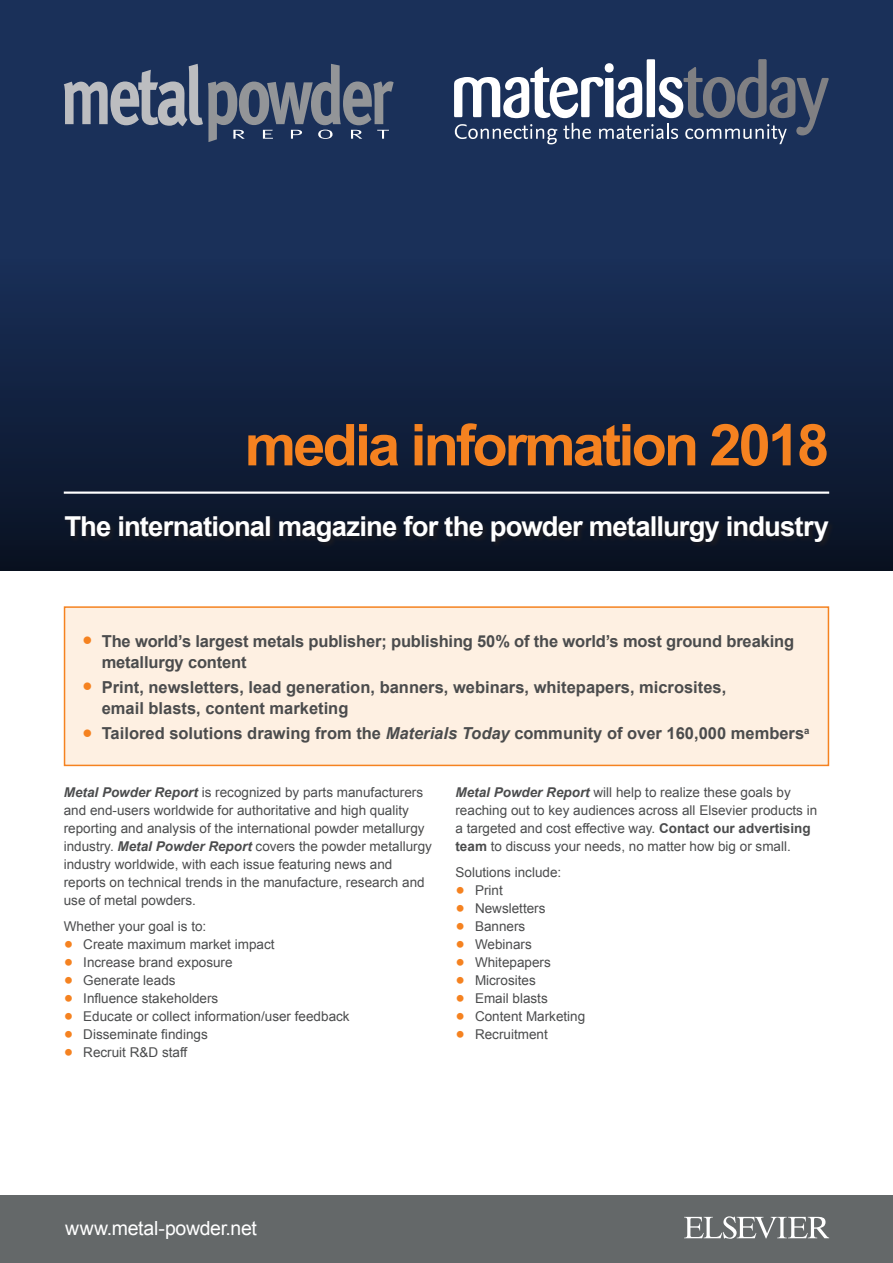
<style>
.page{position:relative;width:893px;height:1263px;background:#fff}
.page>*{position:absolute;margin:0;border:0;box-sizing:border-box;transform-origin:0 0}
.t1{font:700 57.75px "Arial";letter-spacing:-.05em;color:#f58220}
.t2{font:700 27.45px "Arial";letter-spacing:-.03em;color:#fff}
.t3{font:19.5px "Arial";letter-spacing:-.015em;color:#fff}
.t4{font:700 16.5px/21px "Arial";color:#4b4c4d}
.t5{font:13.5px/18px "Arial";color:#4b4c4d}
.s1{font-weight:400;font-size:30px;color:#f58220}
.s2{font-style:italic}
.s3{font-weight:700;font-style:italic}
.s4{font-size:27px;color:#f58220}
.s5{font-weight:700}
</style>
<div class="page">
<div style="left:0;top:0;width:893px;height:570px;background:#1a3059"></div>
<div style="left:0;top:258px;width:893px;height:312px;background:linear-gradient(to bottom,#192f58,#091222)"></div>
<div style="left:0;top:1196px;width:893px;height:67px;background:#646869"></div>
<hr style="left:64px;top:491px;width:765px;height:3px;background:#fff">
<div style="left:64px;top:515px;width:771px;height:33px;background:#0e1725"></div>
<div style="left:65px;top:607px;width:763px;height:158px;background:#fef0e2"></div>
<div style="left:64px;top:606px;width:765px;height:160px;border:2px solid #f58220"></div>
<svg style="left:454px;top:59px;width:375px;height:85px"></svg>
<svg style="left:684px;top:1216px;width:145px;height:23px"></svg>
<svg style="left:64px;top:64px;width:330px;height:78px"></svg>
<h1 class="t1" style="left:245px;top:407px;width:586px">media information 2018</h1>
<h2 class="t2" style="left:64px;top:509px;width:766px">The international magazine for the powder metallurgy industry</h2>
<p class="t4" style="left:102px;top:631px;width:694px;text-indent:-20px"><span class="s1">•</span> The world’s largest metals publisher; publishing 50% of the world’s most ground breaking metallurgy content</p>
<p class="t4" style="left:102px;top:677px;width:626px;text-indent:-20px"><span class="s1">•</span> Print, newsletters, lead generation, banners, webinars, whitepapers, microsites, email blasts, content marketing</p>
<p class="t4" style="left:82px;top:723px;width:729px"><span class="s1">•</span> Tailored solutions drawing from the <span class="s2">Materials Today</span> community of over 160,000 members<sup>a</sup></p>
<p class="t5" style="left:64px;top:783px;width:370px"><span class="s3">Metal Powder Report</span> is recognized by parts manufacturers and end-users worldwide for authoritative and high quality reporting and analysis of the international powder metallurgy industry. <span class="s3">Metal Powder Report</span> covers the powder metallurgy industry worldwide, with each issue featuring news and reports on technical trends in the manufacture, research and use of metal powders.</p>
<p class="t5" style="left:64px;top:917px;width:144px">Whether your goal is to:</p>
<p class="t5" style="left:64px;top:935px;width:212px"><span class="s4">•</span> Create maximum market impact</p>
<p class="t5" style="left:64px;top:953px;width:170px"><span class="s4">•</span> Increase brand exposure</p>
<p class="t5" style="left:64px;top:971px;width:113px"><span class="s4">•</span> Generate leads</p>
<p class="t5" style="left:64px;top:989px;width:156px"><span class="s4">•</span> Influence stakeholders</p>
<p class="t5" style="left:64px;top:1007px;width:287px"><span class="s4">•</span> Educate or collect information/user feedback</p>
<p class="t5" style="left:64px;top:1025px;width:146px"><span class="s4">•</span> Disseminate findings</p>
<p class="t5" style="left:64px;top:1043px;width:125px"><span class="s4">•</span> Recruit R&amp;D staff</p>
<p class="t5" style="left:455px;top:783px;width:363px"><span class="s3">Metal Powder Report</span> will help to realize these goals by reaching out to key audiences across all Elsevier products in a targeted and cost effective way. <span class="s5">Contact our advertising team</span> to discuss your needs, no matter how big or small.</p>
<p class="t5" style="left:455px;top:863px;width:107px">Solutions include:</p>
<p class="t5" style="left:455px;top:881px;width:49px"><span class="s4">•</span> Print</p>
<p class="t5" style="left:455px;top:899px;width:92px"><span class="s4">•</span> Newsletters</p>
<p class="t5" style="left:455px;top:917px;width:71px"><span class="s4">•</span> Banners</p>
<p class="t5" style="left:455px;top:935px;width:78px"><span class="s4">•</span> Webinars</p>
<p class="t5" style="left:455px;top:953px;width:97px"><span class="s4">•</span> Whitepapers</p>
<p class="t5" style="left:455px;top:971px;width:82px"><span class="s4">•</span> Microsites</p>
<p class="t5" style="left:455px;top:989px;width:94px"><span class="s4">•</span> Email blasts</p>
<p class="t5" style="left:455px;top:1007px;width:131px"><span class="s4">•</span> Content Marketing</p>
<p class="t5" style="left:455px;top:1025px;width:94px"><span class="s4">•</span> Recruitment</p>
<h3 class="t3" style="left:65px;top:1215px;width:193px">www.metal-powder.net</h3>
</div>
